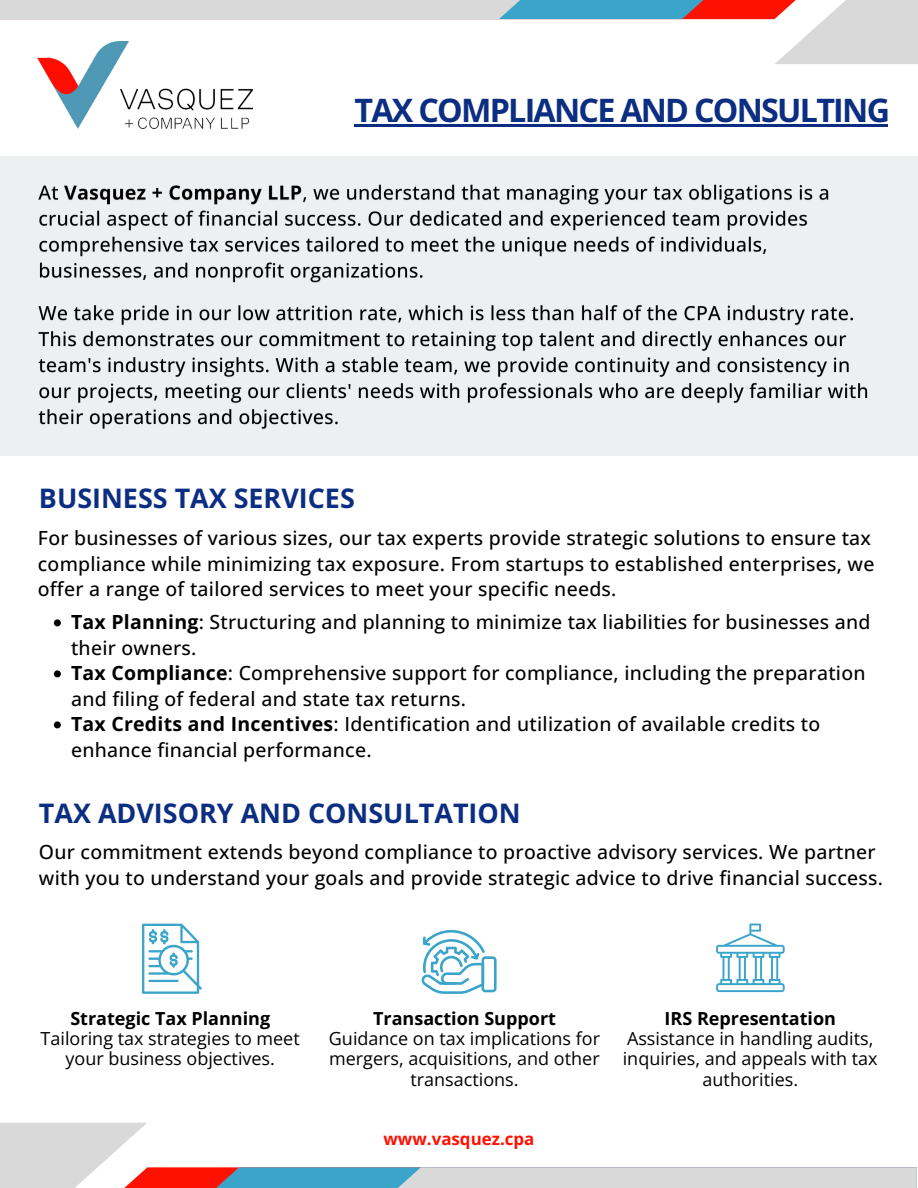
<style>
.page{position:relative;width:918px;height:1188px;background:#fff}
.page>*{position:absolute;margin:0;border:0;box-sizing:border-box;transform-origin:0 0}
.t1{font:700 32.25px "Open Sans";letter-spacing:-.055em;color:#0c2e82}
.t2{font:700 26.85px "Open Sans";color:#0c2e82}
.t3{font:500 19.5px/25.5px "Open Sans";letter-spacing:.015em;color:#000}
.t4{font:18px/20.2px "Open Sans";color:#000;text-align:center}
.t5{font:700 16.95px "Open Sans";color:#ff1101}
.s1{font-weight:700}
</style>
<div class="page">
<div style="left:0;top:156px;width:918px;height:299px;background:#eeeff1"></div>
<svg style="left:0;top:1123px;width:917px;height:65px"></svg>
<img style="left:40px;top:64px;width:213px;height:64px">
<svg style="left:0;top:0;width:918px;height:64px"></svg>
<svg style="left:142px;top:924px;width:60px;height:70px"></svg>
<svg style="left:716px;top:924px;width:69px;height:68px"></svg>
<svg style="left:421px;top:930px;width:76px;height:64px"></svg>
<img style="left:38px;top:184px;width:830px;height:245px">
<hr style="left:355px;top:125px;width:533px;height:2px;background:#0c2e82">
<svg style="left:54px;top:619px;width:7px;height:7px"></svg>
<svg style="left:54px;top:670px;width:7px;height:7px"></svg>
<svg style="left:54px;top:721px;width:7px;height:7px"></svg>
<h2 class="t1" style="left:355px;top:88px;width:537px">TAX COMPLIANCE AND CONSULTING</h2>
<p class="t2" style="left:39px;top:479px;width:317px">BUSINESS TAX SERVICES</p>
<h3 class="t3" style="left:38px;top:525px;width:838px">For businesses of various sizes, our tax experts provide strategic solutions to ensure tax compliance while minimizing tax exposure. From startups to established enterprises, we offer a range of tailored services to meet your specific needs.</h3>
<p class="t3" style="left:71px;top:609px;width:801px"><span class="s1">Tax Planning</span>: Structuring and planning to minimize tax liabilities for businesses and their owners.</p>
<p class="t3" style="left:71px;top:660px;width:796px"><span class="s1">Tax Compliance</span>: Comprehensive support for compliance, including the preparation and filing of federal and state tax returns.</p>
<p class="t3" style="left:71px;top:711px;width:751px"><span class="s1">Tax Credits and Incentives</span>: Identification and utilization of available credits to enhance financial performance.</p>
<h3 class="t2" style="left:39px;top:794px;width:483px">TAX ADVISORY AND CONSULTATION</h3>
<p class="t3" style="left:39px;top:839px;width:846px">Our commitment extends beyond compliance to proactive advisory services. We partner with you to understand your goals and provide strategic advice to drive financial success.</p>
<p class="t4" style="left:41px;top:1008px;width:261px"><span class="s1">Strategic Tax Planning<br></span>Tailoring tax strategies to meet your business objectives.</p>
<p class="t4" style="left:329px;top:1008px;width:273px"><span class="s1">Transaction Support<br></span>Guidance on tax implications for mergers, acquisitions, and other transactions.</p>
<h4 class="t4" style="left:623px;top:1008px;width:256px"><span class="s1">IRS Representation<br></span>Assistance in handling audits, inquiries, and appeals with tax authorities.</h4>
<h1 class="t5" style="left:383px;top:1127px;width:153px">www.vasquez.cpa</h1>
</div>
